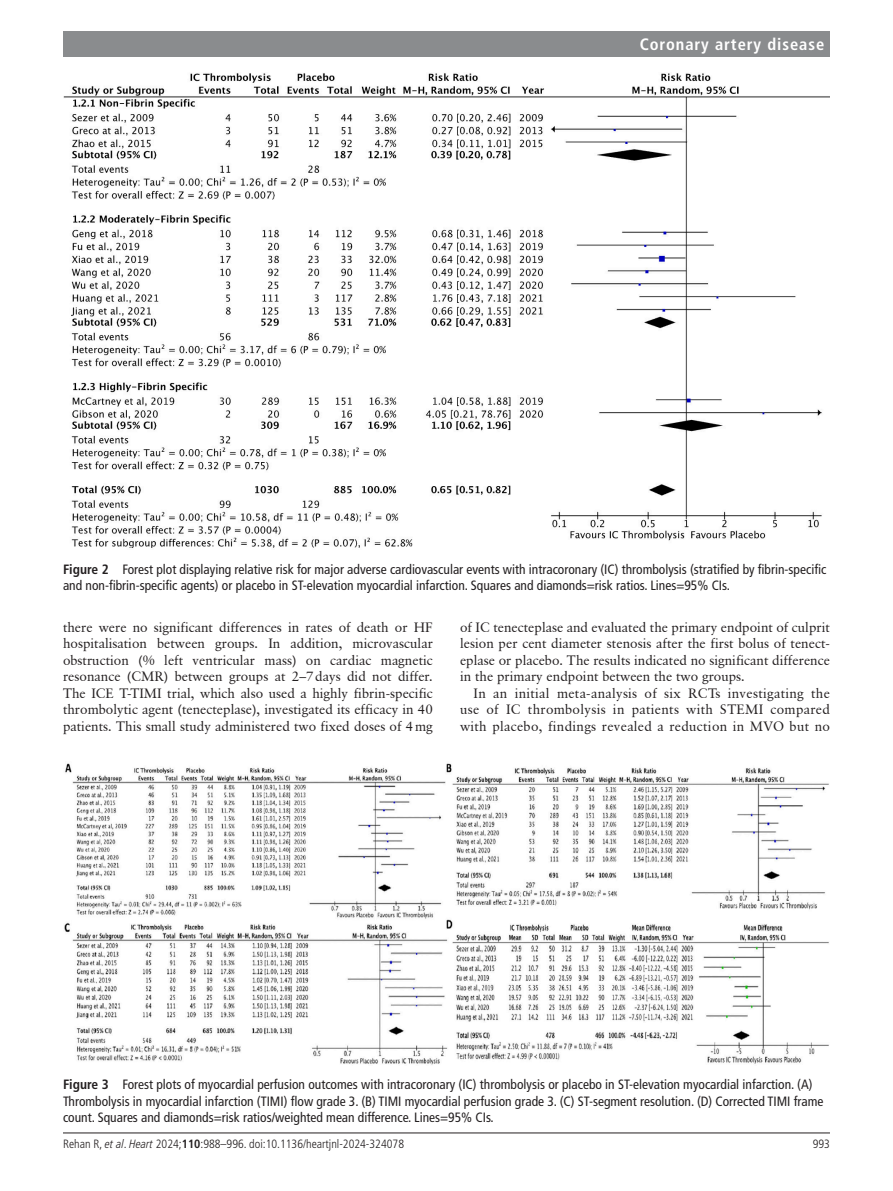
<style>
.page{position:relative;width:893px;height:1191px;background:#fff}
.page>*{position:absolute;margin:0;border:0;box-sizing:border-box;transform-origin:0 0}
.t1{font:700 condensed 16.5px "Frutiger LT Pro";letter-spacing:.055em;color:#fff}
.t2{font:13.5px/16.5px "Classical Garamond BT";color:#231f20;text-align:justify}
.t3{font:condensed 13.5px/16.5px "Frutiger LT Pro";color:#231f20}
.t4{font:300 condensed 12px "Frutiger LT Pro";color:#231f20}
.s1{font-weight:700}
.s2{font-style:italic}
</style>
<div class="page">
<hr style="left:63px;top:1132px;width:767px;height:1px;background:#231f20">
<div style="left:63px;top:31px;width:767px;height:25px;background:#8a8c8e"></div>
<img style="left:63px;top:73px;width:767px;height:475px">
<img style="left:64px;top:763px;width:765px;height:302px">
<p class="t1" style="left:640px;top:34px;width:186px">Coronary artery disease</p>
<p class="t3" style="left:63px;top:561px;width:765px"><span class="s1">Figure 2</span> Forest plot displaying relative risk for major adverse cardiovascular events with intracoronary (IC) thrombolysis (stratified by fibrin-specific and non-fibrin-specific agents) or placebo in ST-elevation myocardial infarction. Squares and diamonds=risk ratios. Lines=95% CIs.</p>
<p class="t2" style="left:63px;top:618px;width:371px">there were no significant differences in rates of death or HF hospitalisation between groups. In addition, microvascular obstruction (% left ventricular mass) on cardiac magnetic resonance (CMR) between groups at 2–7days did not differ.<br>The ICE T-TIMI trial, which also used a highly fibrin-specific thrombolytic agent (tenecteplase), investigated its efficacy in 40 patients. This small study administered two fixed doses of 4mg</p>
<p class="t2" style="left:460px;top:618px;width:371px">of IC tenecteplase and evaluated the primary endpoint of culprit lesion per cent diameter stenosis after the first bolus of tenect&shy;eplase or placebo. The results indicated no significant difference in the primary endpoint between the two groups.</p>
<p class="t2" style="left:460px;top:684px;width:371px;text-indent:14px">In an initial meta-analysis of six RCTs investigating the use of IC thrombolysis in patients with STEMI compared with placebo, findings revealed a reduction in MVO but no</p>
<p class="t3" style="left:63px;top:1076px;width:762px"><span class="s1">Figure 3</span> Forest plots of myocardial perfusion outcomes with intracoronary (IC) thrombolysis or placebo in ST-elevation myocardial infarction. (A)<br>Thrombolysis in myocardial infarction (TIMI) flow grade 3. (B) TIMI myocardial perfusion grade 3. (C) ST-segment resolution. (D) Corrected TIMI frame count. Squares and diamonds=risk ratios/weighted mean difference. Lines=95% CIs.</p>
<p class="t4" style="left:63px;top:1136px;width:343px">Rehan R, <span class="s2">et al</span>. <span class="s2">Heart</span> 2024;<span class="s1">110</span>:988–996. doi:10.1136/heartjnl-2024-324078</p>
<p class="t4" style="left:813px;top:1136px;width:19px">993</p>
</div>
